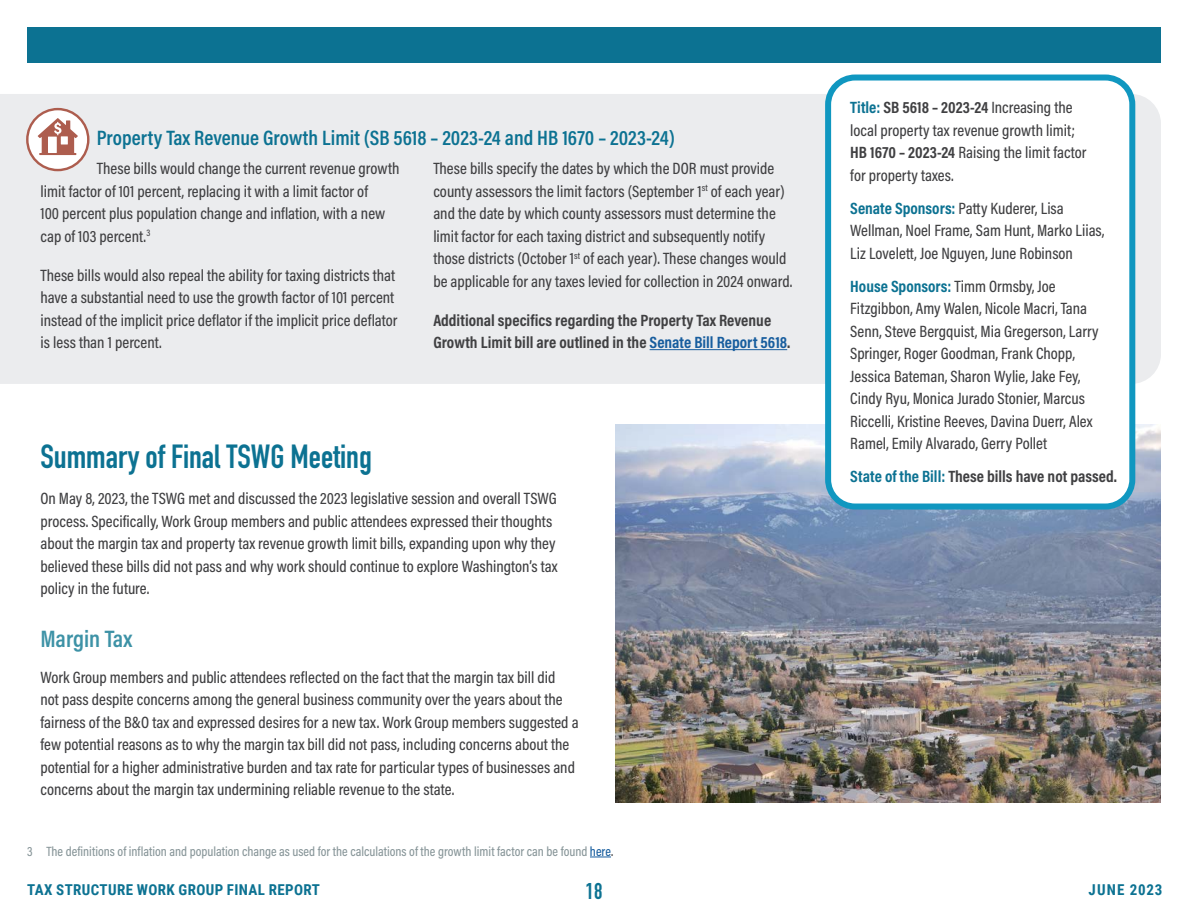
<style>
.page{position:relative;width:1188px;height:918px;background:#fff}
.page>*{position:absolute;margin:0;border:0;box-sizing:border-box;transform-origin:0 0}
.Body_Text_Head{font:700 33px "DIN Condensed";color:#0c7292}
.Body_text_Sub_head_1{font:600 24px "Acumin Pro Cond";color:#3d92a6}
.t1{font:700 22.5px "DIN Condensed";color:#0c7292}
.Body_Text{font:600 21px "Acumin Pro Cond";color:#0c7292}
.Body_Text-2{font:500 16.5px/22.5px "Acumin Pro Cond";color:#404042}
.Body_Text-3{font:700 16.5px/22.5px "Acumin Pro Cond";color:#404042}
.t2{font:700 15px "Roboto Condensed";letter-spacing:.025em;color:#0c7292}
.t3{font:700 15px "Roboto Condensed";letter-spacing:.07em;color:#0c7292}
.Body_Text-4{font:500 13.5px "Acumin Pro Cond";color:#889699}
.s1{color:#175d9e}
.s2{color:#404042}
.s3{font-weight:700;color:#0c7292}
.s4{font-weight:700}
.s5{color:#0c7292}
</style>
<div class="page">
<img style="left:616px;top:425px;width:545px;height:377px">
<div style="left:0;top:94px;width:1161px;height:290px;background:#ebecee"></div>
<svg style="left:590px;top:857px;width:21px;height:1px"></svg>
<hr style="left:650px;top:349px;width:137px;height:1px;background:#175d9e">
<div style="left:27px;top:27px;width:1134px;height:36px;background:#0c7292"></div>
<svg style="left:27px;top:109px;width:61px;height:61px"></svg>
<div style="left:26px;top:108px;width:64px;height:63px;border:2px solid #ad5d4e;border-radius:50%"></div>
<svg style="left:38px;top:118px;width:40px;height:37px"></svg>
<div style="left:828px;top:78px;width:304px;height:429px;background:#fff;border-radius:27px"></div>
<div style="left:825px;top:75px;width:310px;height:435px;border:6px solid #1097c0;border-radius:27px"></div>
<p class="Body_Text" style="left:97px;top:124px;width:580px">Property Tax Revenue Growth Limit (SB 5618 – 2023-24 and HB 1670 – 2023-24)</p>
<p class="Body_Text-2" style="left:40px;top:157px;width:361px;text-indent:56px">These bills would change the current revenue growth limit factor of 101 percent, replacing it with a limit factor of<br>100 percent plus population change and inflation, with a new cap of 103 percent.<sup>3</sup></p>
<p class="Body_Text-2" style="left:40px;top:263px;width:359px">These bills would also repeal the ability for taxing districts that have a substantial need to use the growth factor of 101 percent instead of the implicit price deflator if the implicit price deflator is less than 1 percent.</p>
<p class="Body_Text-2" style="left:433px;top:157px;width:360px">These bills specify the dates by which the DOR must provide county assessors the limit factors (September 1<sup>st</sup> of each year) and the date by which county assessors must determine the limit factor for each taxing district and subsequently notify those districts (October 1<sup>st</sup> of each year). These changes would be applicable for any taxes levied for collection in 2024 onward.</p>
<p class="Body_Text-3" style="left:433px;top:308px;width:359px">Additional specifics regarding the Property Tax Revenue<br>Growth Limit bill are outlined in the <span class="s1">Senate Bill Report 5618</span>.</p>
<p class="Body_Text_Head" style="left:40px;top:434px;width:333px">Summary of Final TSWG Meeting</p>
<p class="Body_Text-2" style="left:40px;top:487px;width:519px">On May 8, 2023, the TSWG met and discussed the 2023 legislative session and overall TSWG process. Specifically, Work Group members and public attendees expressed their thoughts about the margin tax and property tax revenue growth limit bills, expanding upon why they believed these bills did not pass and why work should continue to explore Washington’s tax policy in the future.</p>
<p class="Body_text_Sub_head_1" style="left:40px;top:623px;width:93px">Margin Tax</p>
<p class="Body_Text-2" style="left:40px;top:665px;width:540px">Work Group members and public attendees reflected on the fact that the margin tax bill did<br>not pass despite concerns among the general business community over the years about the fairness of the B&amp;O tax and expressed desires for a new tax. Work Group members suggested a few potential reasons as to why the margin tax bill did not pass, including concerns about the potential for a higher administrative burden and tax rate for particular types of businesses and concerns about the margin tax undermining reliable revenue to the state.</p>
<p class="Body_Text-4" style="left:27px;top:842px;width:588px">3 The definitions of inflation and population change as used for the calculations of the growth limit factor can be found <span class="s1">here</span><span class="s2">.</span></p>
<p class="Body_Text-2" style="left:850px;top:96px;width:238px"><span class="s3">Title:</span> <span class="s4">SB 5618 – 2023-24</span> Increasing the local property tax revenue growth limit; <span class="s4">HB 1670 – 2023-24</span> Raising the limit factor for property taxes.</p>
<p class="Body_Text-2" style="left:850px;top:196px;width:256px"><span class="s3">Senate Sponsors:</span> Patty Kuderer, Lisa<br>Wellman, Noel Frame, Sam Hunt, Marko Liias,<br>Liz Lovelett, Joe Nguyen, June Robinson</p>
<p class="Body_Text-2" style="left:850px;top:274px;width:250px"><span class="s3">House Sponsors:</span> Timm Ormsby, Joe Fitzgibbon, Amy Walen, Nicole Macri, Tana Senn, Steve Bergquist, Mia Gregerson, Larry Springer, Roger Goodman, Frank Chopp, Jessica Bateman, Sharon Wylie, Jake Fey, Cindy Ryu, Monica Jurado Stonier, Marcus Riccelli, Kristine Reeves, Davina Duerr, Alex Ramel, Emily Alvarado, Gerry Pollet</p>
<p class="Body_Text-3" style="left:850px;top:465px;width:268px"><span class="s5">State of the Bill:</span> These bills have not passed.</p>
<p class="t2" style="left:27px;top:879px;width:294px">TAX STRUCTURE WORK GROUP FINAL REPORT</p>
<h3 class="t1" style="left:586px;top:876px;width:18px">18</h3>
<p class="t3" style="left:1088px;top:879px;width:76px">JUNE 2023</p>
</div>
